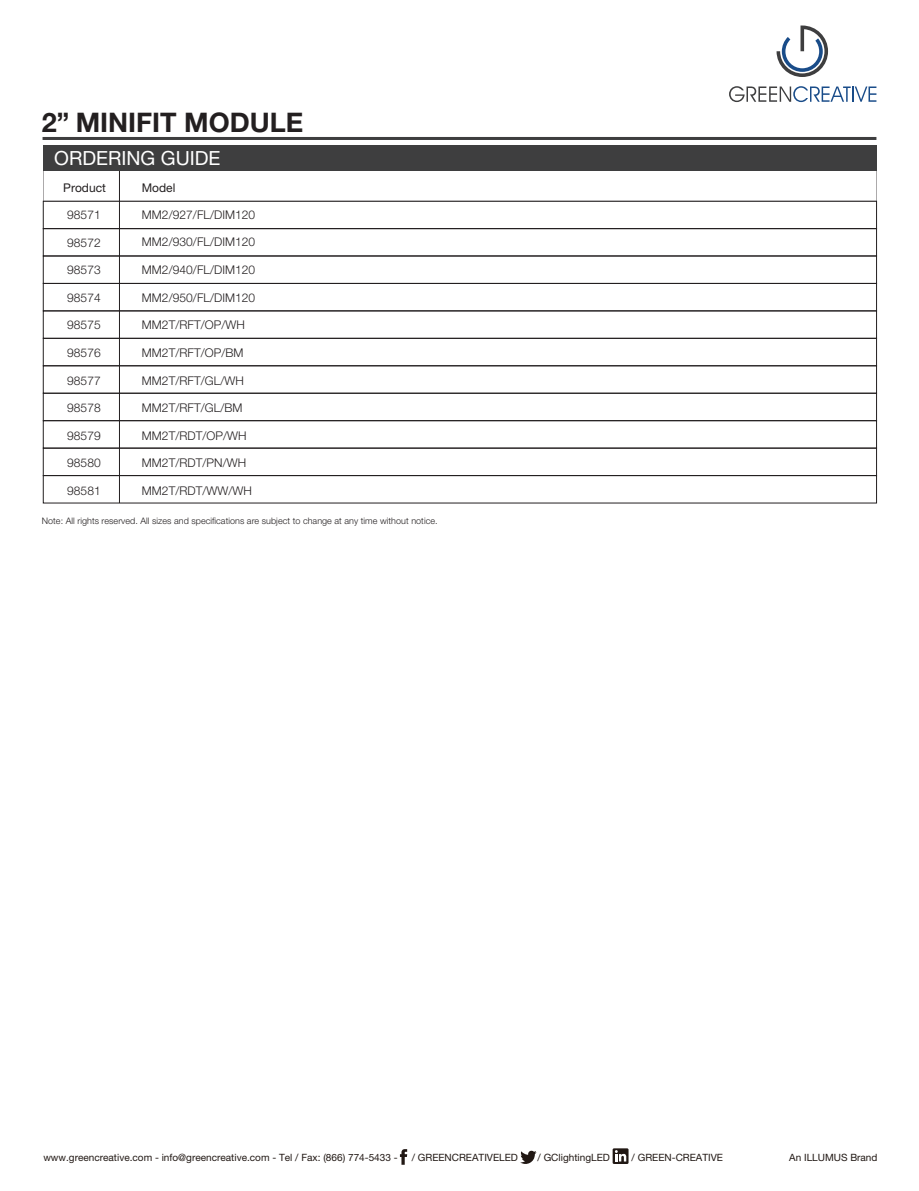
<style>
.page{position:relative;width:919px;height:1191px;background:#fff}
.page>*{position:absolute;margin:0;border:0;box-sizing:border-box;transform-origin:0 0}
.t1{font:700 27px "Helvetica Neue LT Pro";color:#231f20}
.t2{font:19.5px "Helvetica Neue LT Pro";color:#fff}
.t3{font:300 12px "Helvetica Neue LT Pro";letter-spacing:.005em;color:#231f20}
.t4{font:12px "Helvetica Neue LT Pro";color:#231f20}
.t5{font:10.05px "Helvetica Neue LT Pro";color:#211814}
.t6{font:300 9px "Helvetica Neue LT Pro";letter-spacing:.005em;color:#231f20}
</style>
<div class="page">
<hr style="left:43px;top:137px;width:833px;height:3px;background:#3e3e3f">
<svg style="left:776px;top:26px;width:52px;height:51px"></svg>
<svg style="left:729px;top:86px;width:147px;height:16px"></svg>
<svg style="left:400px;top:1149px;width:7px;height:15px"></svg>
<svg style="left:520px;top:1150px;width:16px;height:14px"></svg>
<svg style="left:612px;top:1148px;width:16px;height:16px"></svg>
<svg style="left:615px;top:1150px;width:11px;height:11px"></svg>
<svg style="left:43px;top:171px;width:833px;height:30px"></svg>
<hr style="left:119px;top:171px;width:1px;height:332px;background:#231f20">
<div style="left:43px;top:145px;width:833px;height:26px;background:#3e3e3f"></div>
<div style="left:43px;top:201px;width:833px;height:28px;border:1px solid #231f20"></div>
<div style="left:43px;top:228px;width:833px;height:28px;border:1px solid #231f20"></div>
<div style="left:43px;top:256px;width:833px;height:28px;border:1px solid #231f20"></div>
<div style="left:43px;top:283px;width:833px;height:28px;border:1px solid #231f20"></div>
<div style="left:43px;top:338px;width:833px;height:28px;border:1px solid #231f20"></div>
<div style="left:43px;top:365px;width:833px;height:28px;border:1px solid #231f20"></div>
<div style="left:43px;top:393px;width:833px;height:28px;border:1px solid #231f20"></div>
<div style="left:43px;top:420px;width:833px;height:28px;border:1px solid #231f20"></div>
<div style="left:43px;top:448px;width:833px;height:28px;border:1px solid #231f20"></div>
<div style="left:43px;top:475px;width:833px;height:28px;border:1px solid #231f20"></div>
<h1 class="t1" style="left:42px;top:105px;width:263px">2” MINIFIT MODULE</h1>
<h2 class="t2" style="left:54px;top:146px;width:168px">ORDERING GUIDE</h2>
<p class="t4" style="left:63px;top:180px;width:44px">Product</p>
<p class="t4" style="left:142px;top:180px;width:35px">Model</p>
<p class="t3" style="left:67px;top:207px;width:35px">98571</p>
<p class="t3" style="left:67px;top:235px;width:35px">98572</p>
<p class="t3" style="left:67px;top:262px;width:35px">98573</p>
<p class="t3" style="left:67px;top:290px;width:35px">98574</p>
<p class="t3" style="left:67px;top:318px;width:35px">98575</p>
<p class="t3" style="left:67px;top:345px;width:35px">98576</p>
<p class="t3" style="left:67px;top:373px;width:35px">98577</p>
<p class="t3" style="left:67px;top:400px;width:35px">98578</p>
<p class="t3" style="left:67px;top:428px;width:35px">98579</p>
<p class="t3" style="left:67px;top:456px;width:35px">98580</p>
<p class="t3" style="left:67px;top:483px;width:35px">98581</p>
<p class="t3" style="left:142px;top:207px;width:115px">MM2/927/FL/DIM120</p>
<p class="t3" style="left:142px;top:235px;width:115px">MM2/930/FL/DIM120</p>
<p class="t3" style="left:142px;top:262px;width:115px">MM2/940/FL/DIM120</p>
<p class="t3" style="left:142px;top:290px;width:115px">MM2/950/FL/DIM120</p>
<p class="t3" style="left:142px;top:318px;width:105px">MM2T/RFT/OP/WH</p>
<p class="t3" style="left:142px;top:345px;width:103px">MM2T/RFT/OP/BM</p>
<p class="t3" style="left:142px;top:373px;width:103px">MM2T/RFT/GL/WH</p>
<p class="t3" style="left:142px;top:400px;width:102px">MM2T/RFT/GL/BM</p>
<p class="t3" style="left:142px;top:428px;width:106px">MM2T/RDT/OP/WH</p>
<p class="t3" style="left:142px;top:456px;width:106px">MM2T/RDT/PN/WH</p>
<p class="t3" style="left:142px;top:483px;width:112px">MM2T/RDT/WW/WH</p>
<p class="t6" style="left:42px;top:515px;width:397px">Note: All rights reserved. All sizes and specifications are subject to change at any time without notice.</p>
<p class="t5" style="left:43px;top:1150px;width:356px">www.greencreative.com - info@greencreative.com - Tel / Fax: (866) 774-5433 -</p>
<p class="t5" style="left:411px;top:1150px;width:108px">/ GREENCREATIVELED</p>
<p class="t5" style="left:537px;top:1150px;width:74px">/ GClightingLED</p>
<p class="t5" style="left:631px;top:1150px;width:93px">/ GREEN-CREATIVE</p>
<p class="t5" style="left:789px;top:1150px;width:90px">An ILLUMUS Brand</p>
</div>
